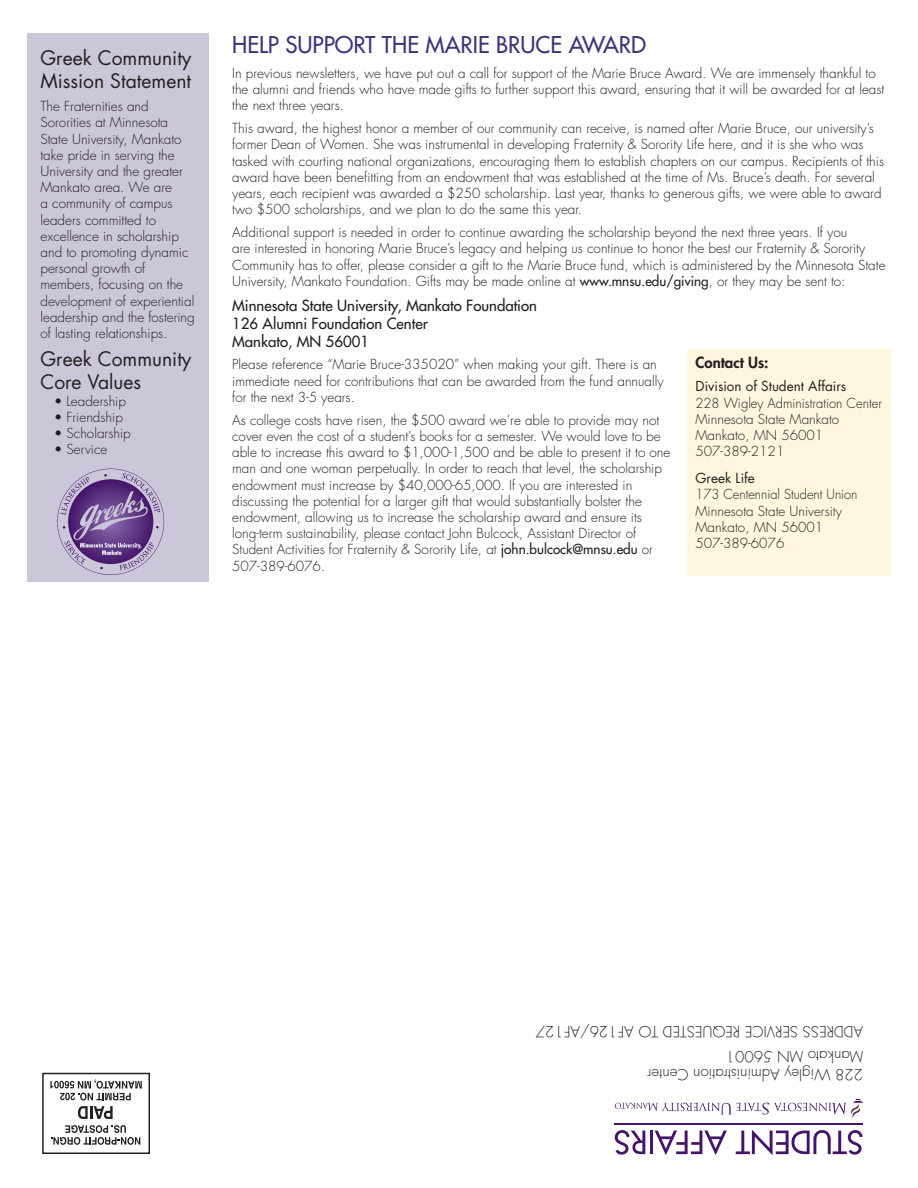
<style>
.page{position:relative;width:918px;height:1188px;background:#fff}
.page>*{position:absolute;margin:0;border:0;box-sizing:border-box;transform-origin:0 0}
.t1{font:500 22.5px "Futura Std";color:#42327a}
.Body{font:19.5px/23.4px "Futura Std";color:#231f20}
.t2{font:500 15px "Futura Std";color:#231f20}
.Body-2{font:300 15px "Futura Std";color:#231f20}
.Body_No_space_after{font:800 15px "Futura Std";color:#231f20}
.Body_No_space_after-2{font:300 13.5px/16.2px "Futura Std";color:#231f20}
.Body-3{font:300 13.5px "Futura Std";color:#231f20}
.Body_No_space_after-3{font:13.5px "Futura Std";color:#231f20}
.Body_No_space_after-4{font:300 13.5px "Futura Std";color:#231f20;scale:.96 1}
.Body_No_space_after-5{font:300 13.5px "Futura Std";color:#231f20;scale:.95 1}
.s1{font-weight:500}
</style>
<div class="page">
<div style="left:42px;top:1073px;width:108px;height:81px;border:1px solid #231f20"></div>
<svg style="left:51px;top:1125px;width:89px;height:20px"></svg>
<svg style="left:50px;top:1079px;width:92px;height:40px"></svg>
<svg style="left:736px;top:1130px;width:127px;height:25px"></svg>
<svg style="left:655px;top:1131px;width:72px;height:24px"></svg>
<hr style="left:650px;top:1131px;width:3px;height:23px;background:#44146b">
<svg style="left:615px;top:1130px;width:30px;height:25px"></svg>
<hr style="left:614px;top:1124px;width:249px;height:1px;background:#44146b">
<svg style="left:615px;top:1099px;width:248px;height:19px"></svg>
<div style="left:27px;top:33px;width:181px;height:548px;background:#ccc6d9"></div>
<svg style="left:57px;top:469px;width:107px;height:106px"></svg>
<div style="left:687px;top:349px;width:203px;height:227px;background:#fef6de"></div>
<p class="Body" style="left:40px;top:46px;width:153px">Greek Community<br>Mission Statement</p>
<p class="Body_No_space_after-2" style="left:40px;top:99px;width:156px">The Fraternities and<br>Sororities at Minnesota<br>State University, Mankato take pride in serving the<br>University and the greater<br>Mankato area. We are<br>a community of campus leaders committed to excellence in scholarship and to promoting dynamic personal growth of members, focusing on the development of experiential leadership and the fostering of lasting relationships.</p>
<p class="Body" style="left:40px;top:347px;width:153px">Greek Community<br>Core Values</p>
<p class="Body-3" style="left:54px;top:392px;width:74px">• Leadership</p>
<p class="Body-3" style="left:54px;top:409px;width:70px">• Friendship</p>
<p class="Body-3" style="left:54px;top:425px;width:78px">• Scholarship</p>
<p class="Body-3" style="left:54px;top:441px;width:55px">• Service</p>
<p class="t1" style="left:232px;top:30px;width:415px">HELP SUPPORT THE MARIE BRUCE AWARD</p>
<p class="Body_No_space_after-2" style="left:232px;top:65px;width:654px">In previous newsletters, we have put out a call for support of the Marie Bruce Award. We are immensely thankful to the alumni and friends who have made gifts to further support this award, ensuring that it will be awarded for at least the next three years.</p>
<p class="Body_No_space_after-2" style="left:232px;top:121px;width:653px">This award, the highest honor a member of our community can receive, is named after Marie Bruce, our university’s former Dean of Women. She was instrumental in developing Fraternity &amp; Sorority Life here, and it is she who was tasked with courting national organizations, encouraging them to establish chapters on our campus. Recipients of this award have been benefitting from an endowment that was established at the time of Ms. Bruce’s death. For several years, each recipient was awarded a $250 scholarship. Last year, thanks to generous gifts, we were able to award two $500 scholarships, and we plan to do the same this year.</p>
<p class="Body_No_space_after-2" style="left:232px;top:225px;width:655px">Additional support is needed in order to continue awarding the scholarship beyond the next three years. If you<br>are interested in honoring Marie Bruce’s legacy and helping us continue to honor the best our Fraternity &amp; Sorority Community has to offer, please consider a gift to the Marie Bruce fund, which is administered by the Minnesota State University, Mankato Foundation. Gifts may be made online at <span class="s1">www.mnsu.edu/giving</span>, or they may be sent to:</p>
<p class="t2" style="left:232px;top:296px;width:306px">Minnesota State University, Mankato Foundation</p>
<p class="t2" style="left:232px;top:314px;width:197px">126 Alumni Foundation Center</p>
<p class="t2" style="left:232px;top:332px;width:138px">Mankato, MN 56001</p>
<p class="Body_No_space_after-2" style="left:232px;top:357px;width:433px">Please reference “Marie Bruce-335020” when making your gift. There is an immediate need for contributions that can be awarded from the fund annually for the next 3-5 years.</p>
<p class="Body_No_space_after-2" style="left:232px;top:412px;width:440px">As college costs have risen, the $500 award we’re able to provide may not cover even the cost of a student’s books for a semester. We would love to be able to increase this award to $1,000-1,500 and be able to present it to one man and one woman perpetually. In order to reach that level, the scholarship endowment must increase by $40,000-65,000. If you are interested in discussing the potential for a larger gift that would substantially bolster the endowment, allowing us to increase the scholarship award and ensure its long-term sustainability, please contact John Bulcock, Assistant Director of Student Activities for Fraternity &amp; Sorority Life, at <span class="s1">john.bulcock@mnsu.edu</span> or 507-389-6076.</p>
<p class="Body_No_space_after" style="left:696px;top:353px;width:75px">Contact Us:</p>
<p class="Body_No_space_after-3" style="left:696px;top:378px;width:152px">Division of Student Affairs</p>
<p class="Body_No_space_after-4" style="left:696px;top:394px;width:196px">228 Wigley Administration Center</p>
<p class="Body_No_space_after-2" style="left:696px;top:411px;width:145px">Minnesota State Mankato</p>
<p class="Body_No_space_after-2" style="left:696px;top:427px;width:129px">Mankato, MN 56001</p>
<p class="Body_No_space_after-2" style="left:696px;top:444px;width:90px">507-389-2121</p>
<p class="Body_No_space_after-3" style="left:696px;top:470px;width:61px">Greek Life</p>
<p class="Body_No_space_after-5" style="left:696px;top:486px;width:172px">173 Centennial Student Union</p>
<p class="Body_No_space_after-2" style="left:696px;top:503px;width:148px">Minnesota State University</p>
<p class="Body_No_space_after-2" style="left:696px;top:519px;width:129px">Mankato, MN 56001</p>
<p class="Body_No_space_after-2" style="left:696px;top:535px;width:90px">507-389-6076</p>
<p class="Body-2" style="left:863px;top:1041px;width:329px;rotate:-180deg">ADDRESS SERVICE REQUESTED TO AF126/AF127</p>
<p class="Body-2" style="left:863px;top:1066px;width:139px;rotate:-180deg">Mankato MN 56001</p>
<p class="Body-2" style="left:863px;top:1084px;width:217px;rotate:-180deg">228 Wigley Administration Center</p>
</div>
